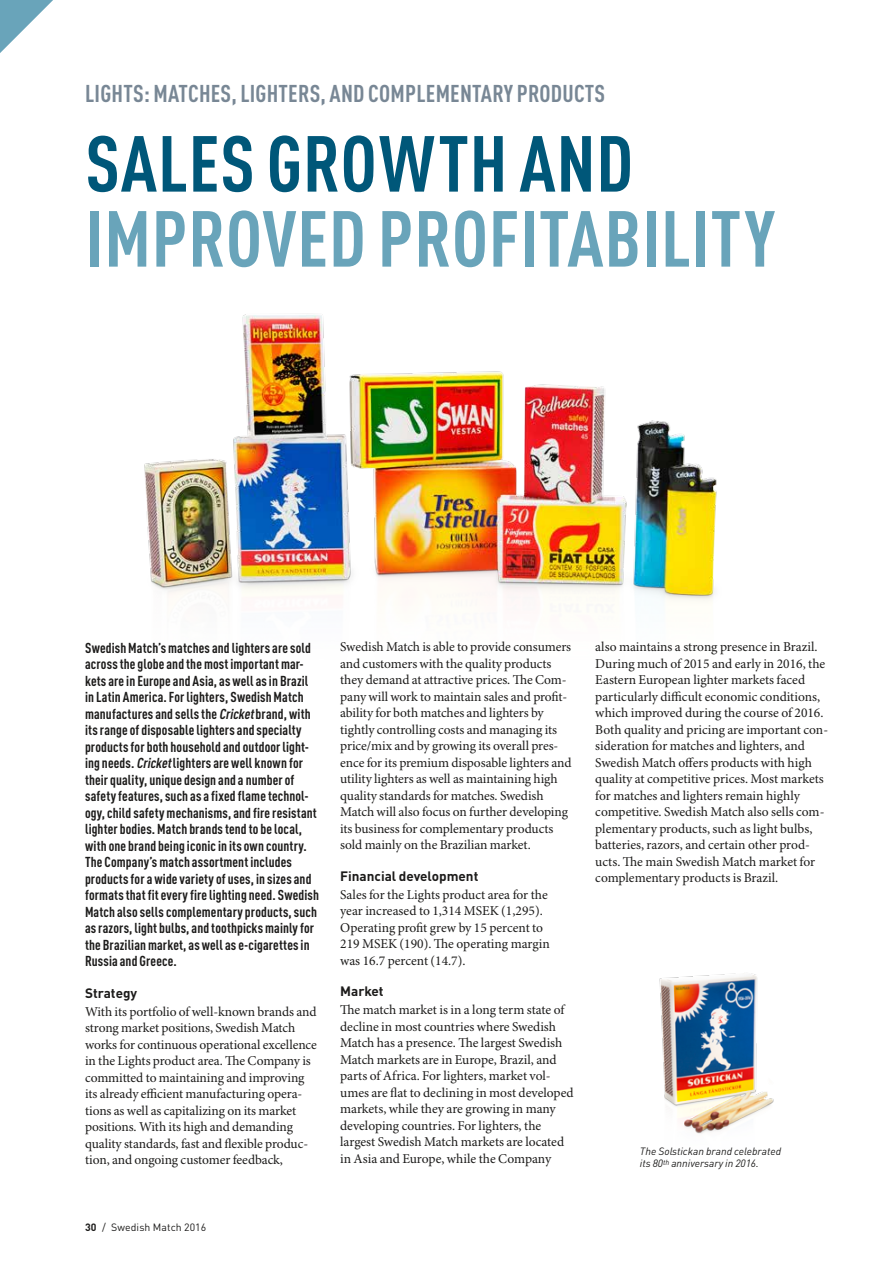
<style>
.page{position:relative;width:893px;height:1263px;background:#fff}
.page>*{position:absolute;margin:0;border:0;box-sizing:border-box;transform-origin:0 0}
.Rubrik_1__byt_färg_m{font:700 condensed 78px/75px "DIN Pro";letter-spacing:.01em;color:#69a4ba}
.Rubrik_0_Sektionsrub{font:700 condensed 24px "DIN Pro";letter-spacing:.01em;color:#788795}
.Ingress__i_spalt{font:700 condensed 14.25px/16.5px "DIN Pro";letter-spacing:.01em;color:#1c1b1a}
.Bröd__KEEP___GREP_på{font:13.5px/16.5px "Minion Pro";letter-spacing:-.005em;color:#1c1b1a}
.Rubrik_3__mellis{font:700 13.5px "DIN Pro";color:#1c1b1a}
.Bildtext{font:italic 10.5px/12px "DIN Pro";color:#1c1b1a}
.t1{font:10.5px "DIN Pro";letter-spacing:.01em;color:#1c1b1a}
.s1{color:#005779}
.s2{font-style:italic}
.s3{font-weight:700}
</style>
<div class="page">
<img style="left:144px;top:314px;width:573px;height:288px">
<img style="left:659px;top:973px;width:115px;height:161px">
<svg style="left:0;top:0;width:53px;height:53px"></svg>
<p class="Rubrik_0_Sektionsrub" style="left:85px;top:75px;width:521px">LIGHTS: MATCHES, LIGHTERS, AND COMPLEMENTARY PRODUCTS</p>
<p class="Rubrik_1__byt_färg_m" style="left:85px;top:120px;width:691px"><span class="s1">SALES GROWTH AND<br></span>IMPROVED PROFITABILITY</p>
<p class="Ingress__i_spalt" style="left:85px;top:638px;width:235px">Swedish Match’s matches and lighters are sold across the globe and the most important mar&shy;kets are in Europe and Asia, as well as in Brazil in Latin America. For lighters, Swedish Match manufactures and sells the <span class="s2">Cricket</span>brand, with its range of disposable lighters and specialty products for both household and outdoor light&shy;ing needs. <span class="s2">Cricket</span>lighters are well known for their quality, unique design and a number of safety features, such as a fixed flame technol&shy;ogy, child safety mechanisms, and fire resistant lighter bodies. Match brands tend to be local, with one brand being iconic in its own country.<br>The Company’s match assortment includes products for a wide variety of uses, in sizes and formats that fit every fire lighting need. Swedish Match also sells complementary products, such as razors, light bulbs, and toothpicks mainly for the Brazilian market, as well as e-cigarettes in Russia and Greece.</p>
<p class="Rubrik_3__mellis" style="left:85px;top:981px;width:54px">Strategy</p>
<p class="Bröd__KEEP___GREP_på" style="left:85px;top:1004px;width:233px">With its portfolio of well-known brands and strong market positions, Swedish Match works for continuous operational excellence in the Lights product area. The Company is committed to maintaining and improving its already efficient manufacturing opera&shy;tions as well as capitalizing on its market positions. With its high and demanding quality standards, fast and flexible produc&shy;tion, and ongoing customer feedback,</p>
<p class="t1" style="left:85px;top:1219px;width:123px"><span class="s3">30</span> / Swedish Match 2016</p>
<p class="Bröd__KEEP___GREP_på" style="left:340px;top:639px;width:233px">Swedish Match is able to provide consumers and customers with the quality products they demand at attractive prices. The Com&shy;pany will work to maintain sales and profit&shy;ability for both matches and lighters by tightly controlling costs and managing its price/mix and by growing its overall pres&shy;ence for its premium disposable lighters and utility lighters as well as maintaining high quality standards for matches. Swedish Match will also focus on further developing its business for complementary products sold mainly on the Brazilian market.</p>
<p class="Rubrik_3__mellis" style="left:340px;top:865px;width:140px">Financial development</p>
<p class="Bröd__KEEP___GREP_på" style="left:340px;top:887px;width:211px">Sales for the Lights product area for the year increased to 1,314 MSEK (1,295).<br>Operating profit grew by 15 percent to 219 MSEK (190). The operating margin was 16.7 percent (14.7).</p>
<p class="Rubrik_3__mellis" style="left:340px;top:980px;width:45px">Market</p>
<p class="Bröd__KEEP___GREP_på" style="left:340px;top:1002px;width:235px">The match market is in a long term state of decline in most countries where Swedish Match has a presence. The largest Swedish Match markets are in Europe, Brazil, and parts of Africa. For lighters, market vol&shy;umes are flat to declining in most developed markets, while they are growing in many developing countries. For lighters, the largest Swedish Match markets are located in Asia and Europe, while the Company</p>
<p class="Bröd__KEEP___GREP_på" style="left:595px;top:639px;width:234px">also maintains a strong presence in Brazil.<br>During much of 2015 and early in 2016, the Eastern European lighter markets faced particularly difficult economic conditions, which improved during the course of 2016.<br>Both quality and pricing are important con&shy;sideration for matches and lighters, and Swedish Match offers products with high quality at competitive prices. Most markets for matches and lighters remain highly competitive. Swedish Match also sells com&shy;plementary products, such as light bulbs, batteries, razors, and certain other prod&shy;ucts. The main Swedish Match market for complementary products is Brazil.</p>
<p class="Bildtext" style="left:640px;top:1144px;width:143px">The Solstickan brand celebrated its 80<sup>th</sup> anniversary in 2016.</p>
</div>
